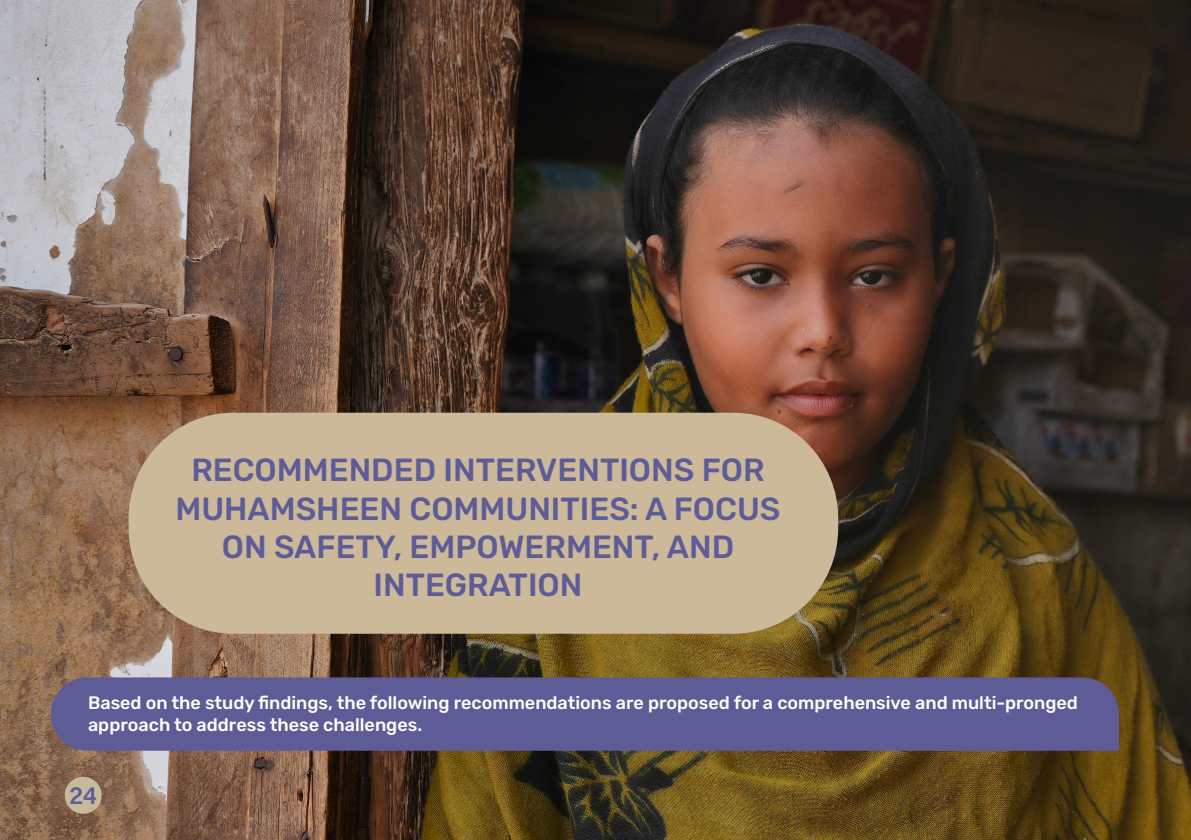
<style>
.page{position:relative;width:1191px;height:840px;background:#fff}
.page>*{position:absolute;margin:0;border:0;box-sizing:border-box;transform-origin:0 0}
.t1{font:500 32px/38.4px "Rubik";color:#5e5c96;text-align:center}
.t2{font:24px "Acumin Variable Concept";color:#5e5c96}
.t3{font:500 18px/21.6px "Rubik";color:#fff}
</style>
<div class="page">
<img style="left:0;top:0;width:1191px;height:839px">
<div style="left:129px;top:412px;width:709px;height:221px;background:#cbb999;border-radius:105px"></div>
<div style="left:51px;top:677px;width:1068px;height:73px;background:#5e5c96"></div>
<div style="left:65px;top:776px;width:37px;height:37px;background:#c7ba9c;border-radius:50%"></div>
<p class="t1" style="left:175px;top:452px;width:606px">RECOMMENDED INTERVENTIONS FOR<br>MUHAMSHEEN COMMUNITIES: A FOCUS<br>ON SAFETY, EMPOWERMENT, AND<br>INTEGRATION</p>
<p class="t3" style="left:88px;top:693px;width:991px">Based on the study findings, the following recommendations are proposed for a comprehensive and multi-pronged approach to address these challenges.</p>
<h2 class="t2" style="left:69px;top:778px;width:29px">24</h2>
</div>
